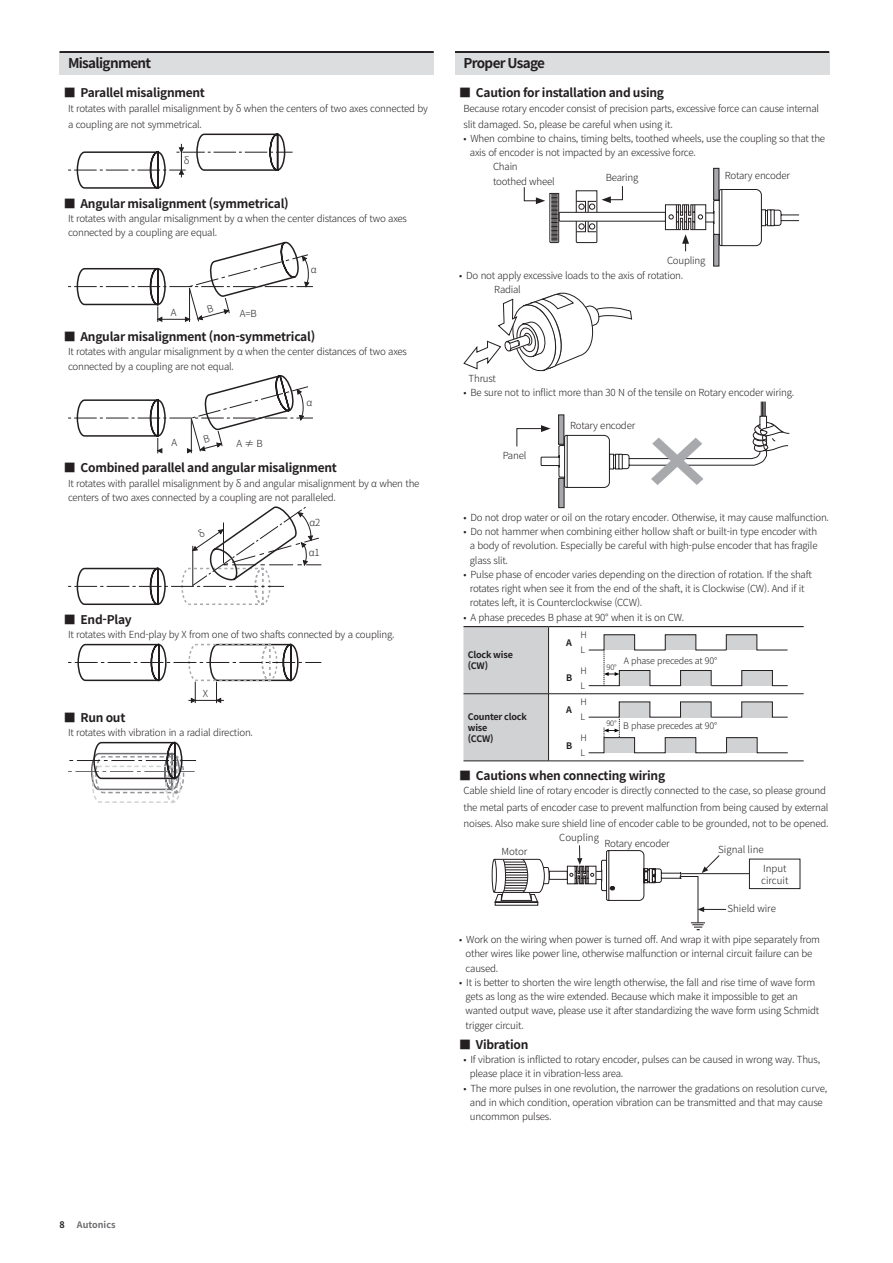
<style>
.page{position:relative;width:893px;height:1263px;background:#fff}
.page>*{position:absolute;margin:0;border:0;box-sizing:border-box;transform-origin:0 0}
.t1{font:13.5px "Autoincs TC 2020 Bold";letter-spacing:-.05em;color:#231f20}
.t2{font:12px "Autoincs TC 2020 Bold";letter-spacing:-.02em;color:#231f20}
.t3{font:9.75px/14.2px "Autoincs TC 2020 Regular";letter-spacing:-.02em;color:#231f20}
.t4{font:9.75px/11.7px "Autoincs TC 2020 Regular";color:#231f20}
.t5{font:9px/15px "Autoincs TC 2020 Regular";letter-spacing:-.02em;color:#231f20}
.t6{font:9px/10.8px "Autoincs TC 2020 Bold";letter-spacing:-.02em;color:#231f20}
.t7{font:9px "Autoincs TC 2020 Bold";color:#6c6d70}
.t8{font:7.5px "Autoincs TC 2020 Regular";color:#231f20}
</style>
<div class="page">
<svg style="left:68px;top:133px;width:225px;height:56px"></svg>
<svg style="left:68px;top:643px;width:253px;height:60px"></svg>
<svg style="left:68px;top:741px;width:128px;height:62px"></svg>
<div style="left:714px;top:168px;width:5px;height:32px;background:#a8a9ad"></div>
<div style="left:713px;top:168px;width:6px;height:32px;border:1px solid #231f20"></div>
<div style="left:714px;top:234px;width:5px;height:32px;background:#a8a9ad"></div>
<div style="left:713px;top:234px;width:6px;height:32px;border:1px solid #231f20"></div>
<svg style="left:524px;top:185px;width:276px;height:66px"></svg>
<svg style="left:463px;top:292px;width:169px;height:80px"></svg>
<div style="left:559px;top:478px;width:5px;height:30px;background:#a8a9ad"></div>
<div style="left:558px;top:478px;width:6px;height:30px;border:1px solid #231f20"></div>
<svg style="left:516px;top:402px;width:274px;height:86px"></svg>
<div style="left:463px;top:627px;width:85px;height:134px;background:#d1d2d4"></div>
<hr style="left:463px;top:626px;width:86px;height:1px;background:#231f20">
<hr style="left:549px;top:626px;width:255px;height:1px;background:#231f20">
<hr style="left:548px;top:627px;width:1px;height:66px;background:#231f20">
<hr style="left:548px;top:694px;width:1px;height:67px;background:#231f20">
<hr style="left:463px;top:693px;width:86px;height:1px;background:#231f20">
<hr style="left:463px;top:761px;width:86px;height:1px;background:#231f20">
<hr style="left:549px;top:693px;width:255px;height:1px;background:#231f20">
<hr style="left:549px;top:761px;width:255px;height:1px;background:#231f20">
<svg style="left:588px;top:634px;width:200px;height:52px"></svg>
<svg style="left:588px;top:701px;width:200px;height:52px"></svg>
<svg style="left:491px;top:845px;width:310px;height:85px"></svg>
<div style="left:60px;top:52px;width:374px;height:22px;background:#dcdddf"></div>
<hr style="left:60px;top:51px;width:374px;height:2px;background:#231f20">
<div style="left:455px;top:52px;width:374px;height:22px;background:#dcdddf"></div>
<hr style="left:455px;top:51px;width:374px;height:2px;background:#231f20">
<svg style="left:68px;top:241px;width:245px;height:81px"></svg>
<svg style="left:68px;top:375px;width:245px;height:79px"></svg>
<svg style="left:68px;top:506px;width:253px;height:100px"></svg>
<h1 class="t1" style="left:68px;top:56px;width:85px">Misalignment</h1>
<h1 class="t1" style="left:463px;top:56px;width:83px">Proper Usage</h1>
<p class="t2" style="left:64px;top:86px;width:143px">■ Parallel misalignment</p>
<p class="t3" style="left:68px;top:100px;width:361px;line-height:16.5px">It rotates with parallel misalignment by δ when the centers of two axes connected by a coupling are not symmetrical.</p>
<p class="t3" style="left:184px;top:154px;width:7px">δ</p>
<p class="t2" style="left:64px;top:197px;width:227px">■ Angular misalignment (symmetrical)</p>
<p class="t3" style="left:68px;top:212px;width:340px">It rotates with angular misalignment by α when the center distances of two axes connected by a coupling are equal.</p>
<p class="t3" style="left:311px;top:263px;width:7px">α</p>
<p class="t3" style="left:171px;top:306px;width:7px">A</p>
<p class="t3" style="left:240px;top:307px;width:18px">A=B</p>
<p class="t2" style="left:64px;top:330px;width:253px">■ Angular misalignment (non-symmetrical)</p>
<p class="t3" style="left:68px;top:345px;width:340px">It rotates with angular misalignment by α when the center distances of two axes connected by a coupling are not equal.</p>
<p class="t3" style="left:306px;top:396px;width:7px">α</p>
<p class="t3" style="left:171px;top:436px;width:7px">A</p>
<p class="t3" style="left:236px;top:437px;width:28px">A ≠ B</p>
<p class="t2" style="left:64px;top:461px;width:275px">■ Combined parallel and angular misalignment</p>
<p class="t3" style="left:68px;top:476px;width:353px">It rotates with parallel misalignment by δ and angular misalignment by α when the centers of two axes connected by a coupling are not paralleled.</p>
<p class="t3" style="left:309px;top:515px;width:12px">α2</p>
<p class="t3" style="left:309px;top:545px;width:12px">α1</p>
<p class="t2" style="left:64px;top:613px;width:69px">■ End-Play</p>
<p class="t3" style="left:68px;top:628px;width:328px">It rotates with End-play by X from one of two shafts connected by a coupling.</p>
<p class="t3" style="left:203px;top:686px;width:7px">X</p>
<p class="t2" style="left:64px;top:711px;width:63px">■ Run out</p>
<p class="t3" style="left:68px;top:726px;width:187px">It rotates with vibration in a radial direction.</p>
<p class="t2" style="left:459px;top:86px;width:206px">■ Caution for installation and using</p>
<p class="t3" style="left:463px;top:100px;width:357px;line-height:16.5px">Because rotary encoder consist of precision parts, excessive force can cause internal slit damaged. So, please be careful when using it.</p>
<p class="t3" style="left:463px;top:132px;width:363px">• When combine to chains, timing belts, toothed wheels, use the coupling so that the</p>
<p class="t3" style="left:470px;top:146px;width:228px">axis of encoder is not impacted by an excessive force.</p>
<p class="t3" style="left:493px;top:160px;width:26px">Chain</p>
<p class="t3" style="left:493px;top:174px;width:63px">toothed wheel</p>
<p class="t3" style="left:606px;top:170px;width:34px">Bearing</p>
<p class="t3" style="left:725px;top:169px;width:66px">Rotary encoder</p>
<p class="t3" style="left:667px;top:254px;width:40px">Coupling</p>
<p class="t3" style="left:494px;top:269px;width:191px;text-indent:-35px">• Do not apply excessive loads to the axis of rotation.<br>Radial</p>
<p class="t3" style="left:469px;top:372px;width:29px">Thrust</p>
<p class="t3" style="left:463px;top:386px;width:332px">• Be sure not to inflict more than 30 N of the tensile on Rotary encoder wiring.</p>
<p class="t3" style="left:503px;top:449px;width:25px">Panel</p>
<p class="t3" style="left:570px;top:418px;width:66px">Rotary encoder</p>
<p class="t3" style="left:463px;top:510px;width:367px">• Do not drop water or oil on the rotary encoder. Otherwise, it may cause malfunction.</p>
<p class="t3" style="left:470px;top:525px;width:349px;text-align:justify;text-indent:-6px">• Do not hammer when combining either hollow shaft or built-in type encoder with a body of revolution. Especially be careful with high-pulse encoder that has fragile glass slit.</p>
<p class="t3" style="left:470px;top:567px;width:343px;text-indent:-6px">• Pulse phase of encoder varies depending on the direction of rotation. If the shaft rotates right when see it from the end of the shaft, it is Clockwise (CW). And if it rotates left, it is Counterclockwise (CCW).</p>
<p class="t3" style="left:463px;top:610px;width:222px">• A phase precedes B phase at 90° when it is on CW.</p>
<p class="t6" style="left:468px;top:650px;width:47px">Clock wise (CW)</p>
<p class="t5" style="left:580px;top:628px;width:8px">H<br>L</p>
<p class="t6" style="left:566px;top:637px;width:7px">A</p>
<p class="t5" style="left:624px;top:653px;width:95px">A phase precedes at 90°</p>
<p class="t8" style="left:606px;top:663px;width:12px">90°</p>
<p class="t5" style="left:580px;top:663px;width:8px">H<br>L</p>
<p class="t6" style="left:566px;top:673px;width:8px">B</p>
<p class="t5" style="left:580px;top:695px;width:8px">H<br>L</p>
<p class="t6" style="left:566px;top:704px;width:7px">A</p>
<p class="t6" style="left:468px;top:711px;width:61px">Counter clock wise<br>(CCW)</p>
<p class="t5" style="left:606px;top:719px;width:112px"><sup>90°</sup> B phase precedes at 90°</p>
<p class="t2" style="left:459px;top:769px;width:207px">■ Cautions when connecting wiring</p>
<p class="t3" style="left:463px;top:783px;width:367px;line-height:16.5px">Cable shield line of rotary encoder is directly connected to the case, so please ground the metal parts of encoder case to prevent malfunction from being caused by external noises. Also make sure shield line of encoder cable to be grounded, not to be opened.</p>
<p class="t4" style="left:559px;top:832px;width:41px">Coupling</p>
<p class="t3" style="left:501px;top:844px;width:27px">Motor</p>
<p class="t5" style="left:580px;top:730px;width:8px">H<br>L</p>
<p class="t6" style="left:566px;top:740px;width:8px">B</p>
<p class="t3" style="left:605px;top:837px;width:66px">Rotary encoder</p>
<p class="t4" style="left:718px;top:844px;width:47px">Signal line</p>
<p class="t4" style="left:761px;top:863px;width:29px">Input circuit</p>
<p class="t4" style="left:727px;top:903px;width:50px">Shield wire</p>
<p class="t3" style="left:466px;top:932px;width:356px;text-indent:-6px">• Work on the wiring when power is turned off. And wrap it with pipe separately from other wires like power line, otherwise malfunction or internal circuit failure can be caused.</p>
<p class="t3" style="left:466px;top:975px;width:355px;text-indent:-6px">• It is better to shorten the wire length otherwise, the fall and rise time of wave form gets as long as the wire extended. Because which make it impossible to get an wanted output wave, please use it after standardizing the wave form using Schmidt trigger circuit.</p>
<p class="t2" style="left:459px;top:1038px;width:71px">■ Vibration</p>
<p class="t3" style="left:470px;top:1052px;width:352px;text-indent:-6px">• If vibration is inflicted to rotary encoder, pulses can be caused in wrong way. Thus, please place it in vibration-less area.</p>
<p class="t3" style="left:470px;top:1081px;width:359px;text-indent:-6px">• The more pulses in one revolution, the narrower the gradations on resolution curve, and in which condition, operation vibration can be transmitted and that may cause uncommon pulses.</p>
<p class="t6" style="left:60px;top:1220px;width:7px">8</p>
<p class="t7" style="left:77px;top:1220px;width:40px">Autonics</p>
</div>
